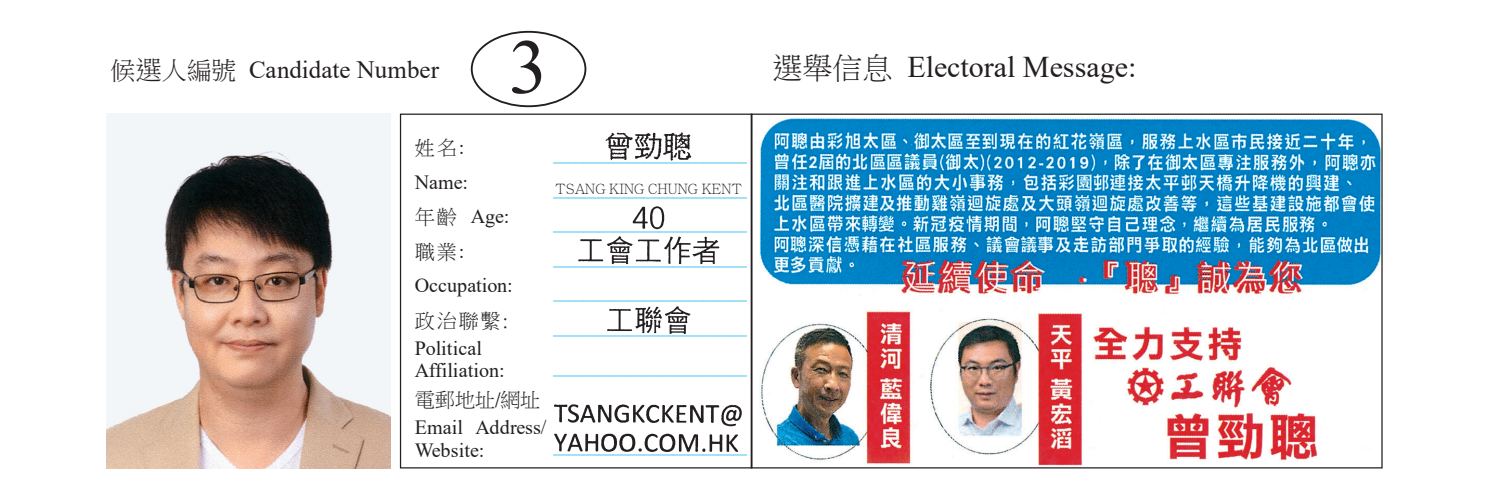
<style>
.page{position:relative;width:1489px;height:504px;background:#fff}
.page>*{position:absolute;margin:0;border:0;box-sizing:border-box;transform-origin:0 0}
.t1{font:77.5px "Times New Roman";color:#231f20}
.t2{font:30px "Times New Roman";color:#6bcff6}
.t3{font:30px "Times New Roman";color:#231f20}
.t4{font:25px "Times New Roman";color:#231f20}
.t5{font:20px/22.5px "Times New Roman";color:#231f20}
.t6{font:20px "P Ming Li U";letter-spacing:.09em;color:#231f20}
.t7{font:300 14px "Adobe Ming Std";color:#231f20}
.s1{font-family:"P Ming Li U"}
.s2{font-family:"P Ming Li U";font-size:26.5px}
.s3{font-family:"Times New Roman"}
</style>
<div class="page">
<img style="left:554px;top:132px;width:188px;height:320px">
<img style="left:752px;top:115px;width:628px;height:351px">
<img style="left:107px;top:113px;width:283px;height:355px">
<hr style="left:750px;top:113px;width:2px;height:355px;background:#231f20">
<div style="left:471px;top:31px;width:115px;height:76px;border:2px solid #231f20;border-radius:50%"></div>
<h1 class="t1" style="left:509px;top:15px;width:40px">3</h1>
<p class="t4" style="left:110px;top:52px;width:330px"><span class="s1">候</span><span class="s2">選</span><span class="s1">人編號</span> Candidate Number</p>
<p class="t3" style="left:772px;top:46px;width:365px"><span class="s1">選舉信息</span> Electoral Message:</p>
<p class="t6" style="left:415px;top:138px;width:51px">姓名<span class="s3">:</span></p>
<p class="t5" style="left:415px;top:170px;width:55px">Name:</p>
<p class="t5" style="left:415px;top:204px;width:96px"><span class="s1">年齡</span> Age:</p>
<p class="t6" style="left:415px;top:241px;width:51px">職業<span class="s3">:</span></p>
<p class="t5" style="left:415px;top:273px;width:99px">Occupation:</p>
<p class="t6" style="left:415px;top:310px;width:95px">政治聯繫:</p>
<p class="t5" style="left:415px;top:335px;width:91px">Political<br>Affiliation:</p>
<p class="t2" style="left:553px;top:126px;width:196px">_____________</p>
<p class="t7" style="left:555px;top:181px;width:189px">TSANG KING CHUNG KENT</p>
<p class="t2" style="left:553px;top:160px;width:196px">_____________</p>
<p class="t2" style="left:553px;top:195px;width:196px">_____________</p>
<p class="t2" style="left:553px;top:229px;width:196px">_____________</p>
<p class="t2" style="left:553px;top:264px;width:196px">_____________</p>
<p class="t2" style="left:553px;top:298px;width:196px">_____________</p>
<p class="t2" style="left:553px;top:338px;width:196px">_____________</p>
<p class="t6" style="left:415px;top:389px;width:127px">電郵地址/網址</p>
<p class="t5" style="left:415px;top:437px;width:71px">Website:</p>
<p class="t2" style="left:553px;top:417px;width:196px">_____________</p>
<p class="t5" style="left:415px;top:415px;width:133px">Email Address/</p>
</div>
